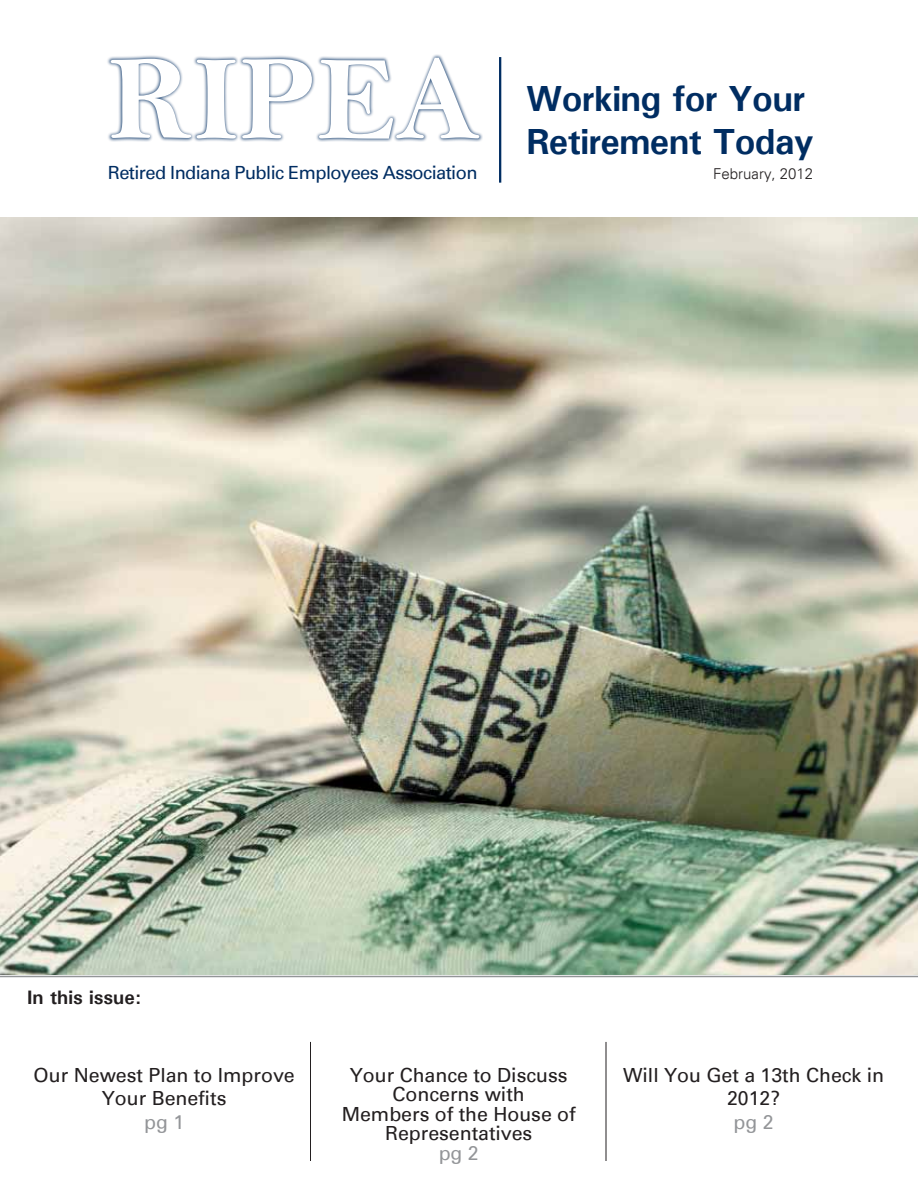
<style>
.page{position:relative;width:918px;height:1188px;background:#fff}
.page>*{position:absolute;margin:0;border:0;box-sizing:border-box;transform-origin:0 0}
.t1{font:120.45px "Bell MT Bold";color:#fff}
.t2{font:700 36.3px/43.7px "Univers";letter-spacing:-.02em;color:#002d62}
.t3{font:19.5px/19.5px "Univers";color:#231f20;text-align:center}
.t4{font:700 19.5px "Univers";color:#231f20}
.t5{font:19.5px "Univers";color:#939598}
.t6{font:18.15px "Univers";letter-spacing:-.03em;color:#002d62}
.t7{font:300 15px "Univers";color:#231f20}
</style>
<div class="page">
<img style="left:0;top:218px;width:918px;height:757px">
<hr style="left:310px;top:1042px;width:1px;height:119px;background:#231f20">
<hr style="left:606px;top:1042px;width:1px;height:119px;background:#231f20">
<hr style="left:0;top:976px;width:918px;height:1px;background:#939598">
<div style="left:107px;top:53px;width:376px;height:89px;background:#002d62;opacity:.75"></div>
<hr style="left:499px;top:57px;width:2px;height:126px;background:#002d62">
<h1 class="t1" style="left:109px;top:28px;width:373px">RIPEA</h1>
<p class="t6" style="left:108px;top:162px;width:371px">Retired Indiana Public Employees Association</p>
<h2 class="t2" style="left:526px;top:75px;width:289px">Working for Your<br>Retirement Today</h2>
<p class="t7" style="left:713px;top:164px;width:102px">February, 2012</p>
<p class="t4" style="left:27px;top:984px;width:116px">In this issue:</p>
<p class="t3" style="left:34px;top:1064px;width:263px;line-height:23.4px">Our Newest Plan to Improve<br>Your Benefits</p>
<p class="t5" style="left:144px;top:1110px;width:42px">pg 1</p>
<p class="t3" style="left:342px;top:1066px;width:236px">Your Chance to Discuss<br>Concerns with<br>Members of the House of<br>Representatives</p>
<p class="t5" style="left:439px;top:1141px;width:42px">pg 2</p>
<p class="t3" style="left:623px;top:1064px;width:263px;line-height:23.4px">Will You Get a 13th Check in<br>2012?</p>
<p class="t5" style="left:734px;top:1110px;width:42px">pg 2</p>
</div>
